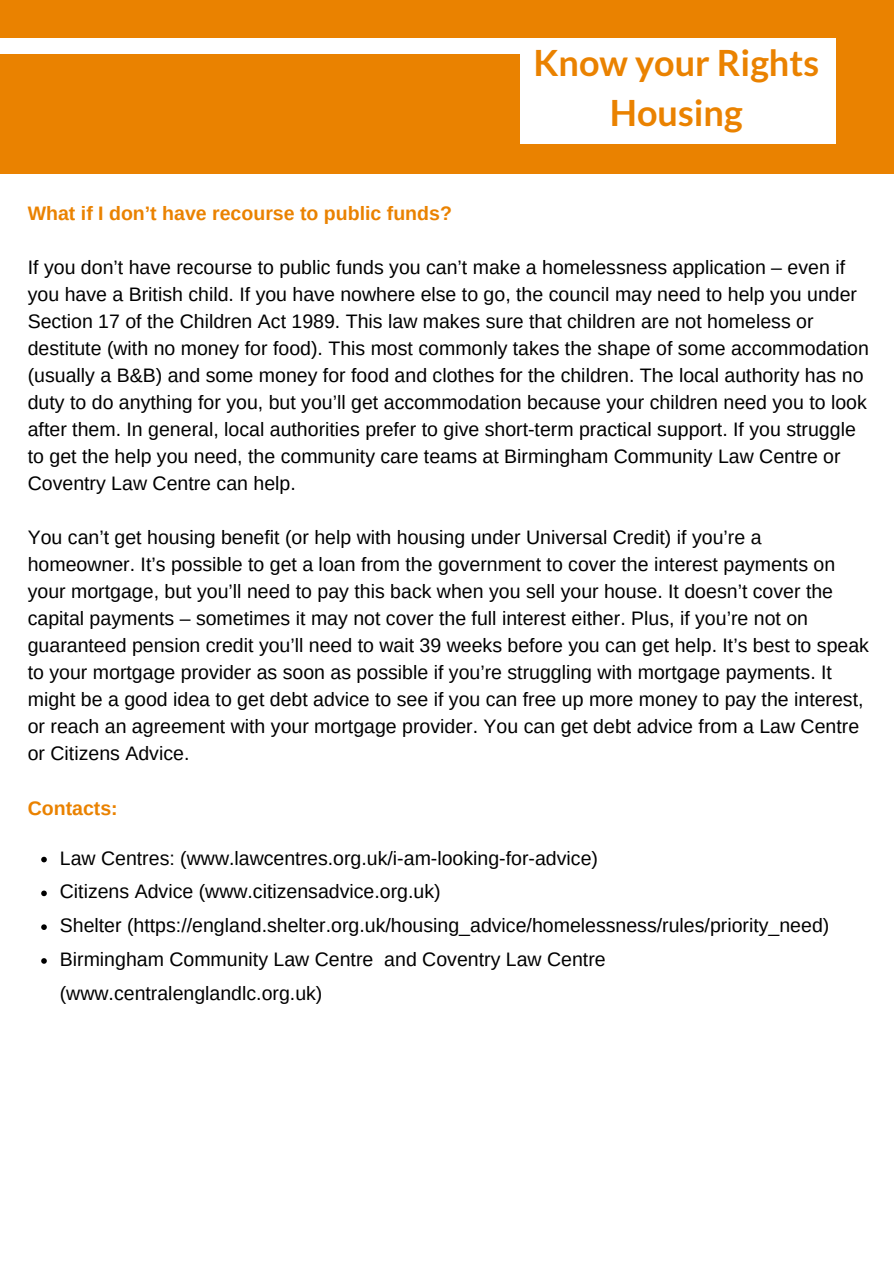
<style>
.page{position:relative;width:894px;height:1264px;background:#fff}
.page>*{position:absolute;margin:0;border:0;box-sizing:border-box;transform-origin:0 0}
.t1{font:700 36px/49.5px "Lato";color:#ea8200;text-align:center}
.t2{font:19.5px/27px "Arimo";color:#000}
.t3{font:700 19.5px "Arimo";color:#ea8200}
</style>
<div class="page">
<svg style="left:41px;top:856px;width:6px;height:6px"></svg>
<svg style="left:41px;top:890px;width:6px;height:6px"></svg>
<svg style="left:41px;top:924px;width:6px;height:6px"></svg>
<svg style="left:41px;top:958px;width:6px;height:5px"></svg>
<div style="left:0;top:0;width:893px;height:173px;background:#ea8200"></div>
<div style="left:520px;top:38px;width:315px;height:106px;background:#fff"></div>
<div style="left:0;top:38px;width:521px;height:15px;background:#fff"></div>
<h1 class="t1" style="left:533px;top:37px;width:287px">Know your Rights<br>Housing</h1>
<p class="t3" style="left:28px;top:202px;width:425px">What if I don’t have recourse to public funds?</p>
<p class="t2" style="left:28px;top:253px;width:842px">If you don’t have recourse to public funds you can’t make a homelessness application – even if you have a British child. If you have nowhere else to go, the council may need to help you under Section 17 of the Children Act 1989. This law makes sure that children are not homeless or destitute (with no money for food). This most commonly takes the shape of some accommodation (usually a B&amp;B) and some money for food and clothes for the children. The local authority has no duty to do anything for you, but you’ll get accommodation because your children need you to look after them. In general, local authorities prefer to give short-term practical support. If you struggle to get the help you need, the community care teams at Birmingham Community Law Centre or Coventry Law Centre can help.</p>
<p class="t2" style="left:28px;top:524px;width:842px">You can’t get housing benefit (or help with housing under Universal Credit) if you’re a homeowner. It’s possible to get a loan from the government to cover the interest payments on your mortgage, but you’ll need to pay this back when you sell your house. It doesn’t cover the capital payments – sometimes it may not cover the full interest either. Plus, if you’re not on guaranteed pension credit you’ll need to wait 39 weeks before you can get help. It’s best to speak to your mortgage provider as soon as possible if you’re struggling with mortgage payments. It might be a good idea to get debt advice to see if you can free up more money to pay the interest, or reach an agreement with your mortgage provider. You can get debt advice from a Law Centre or Citizens Advice.</p>
<p class="t3" style="left:28px;top:796px;width:91px">Contacts:</p>
<p class="t2" style="left:60px;top:841px;width:770px;line-height:33.8px">Law Centres: (www.lawcentres.org.uk/i-am-looking-for-advice)<br>Citizens Advice (www.citizensadvice.org.uk)<br>Shelter (https://england.shelter.org.uk/housing_advice/homelessness/rules/priority_need)<br>Birmingham Community Law Centre and Coventry Law Centre (www.centralenglandlc.org.uk)</p>
</div>
